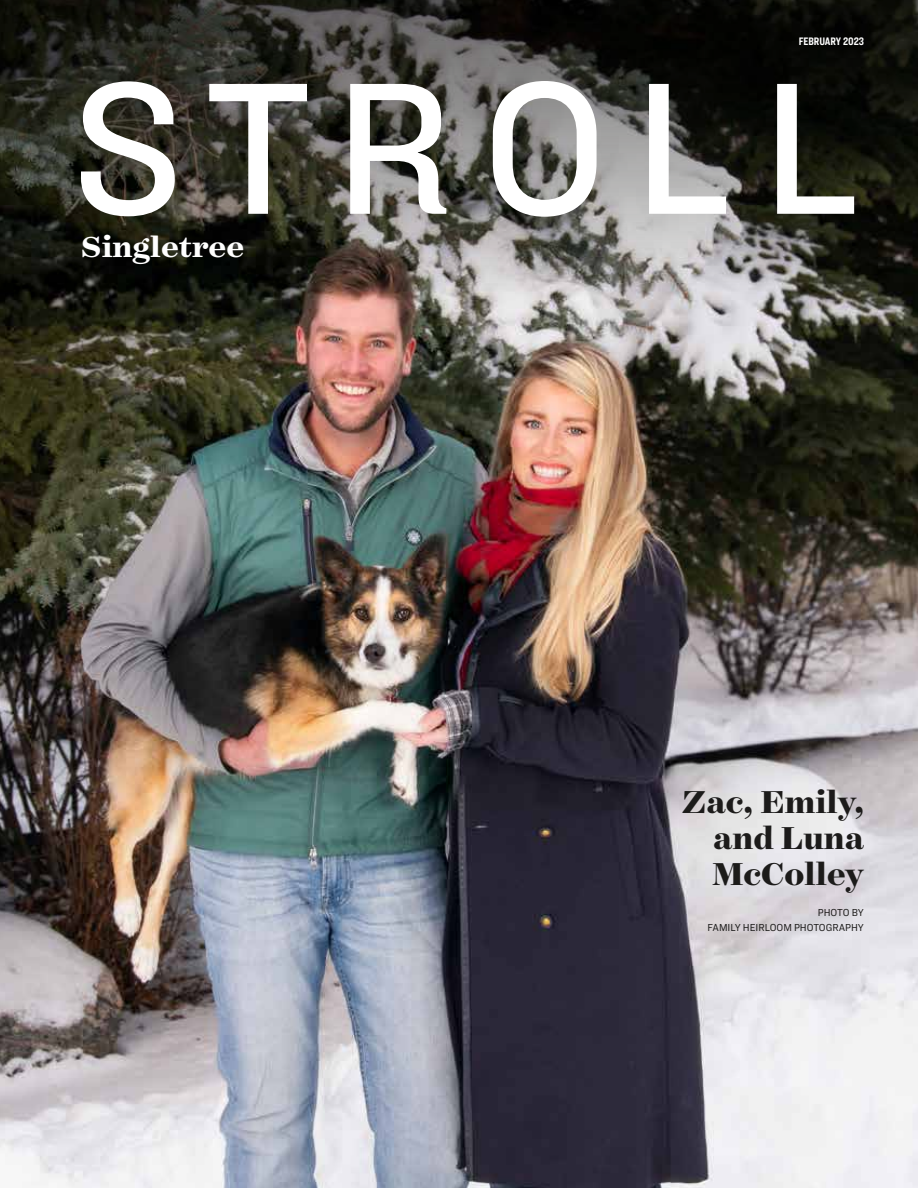
<style>
.page{position:relative;width:918px;height:1188px;background:#fff}
.page>*{position:absolute;margin:0;border:0;box-sizing:border-box;transform-origin:0 0}
.t1{font:700 36px/36px "Surveyor Display";color:#1c1b1a;text-align:justify}
.t2{font:700 33px "Surveyor Text";color:#fff}
.t3{font:700 11.25px "Ringside Compressed";color:#fff}
.t4{font:10.5px/15px "Ringside Narrow";color:#1c1b1a;text-align:right}
</style>
<div class="page">
<img style="left:0;top:293px;width:918px;height:895px">
<svg style="left:0;top:0;width:918px;height:293px;background:#363630"></svg>
<svg style="left:81px;top:81px;width:773px;height:136px"></svg>
<h2 class="t2" style="left:81px;top:225px;width:165px">Singletree</h2>
<p class="t3" style="left:799px;top:33px;width:67px">FEBRUARY 2023</p>
<h1 class="t1" style="left:712px;top:784px;width:153px;text-indent:-31px">Zac, Emily, and Luna McColley</h1>
<p class="t4" style="left:708px;top:905px;width:158px">PHOTO BY<br>FAMILY HEIRLOOM PHOTOGRAPHY</p>
</div>
